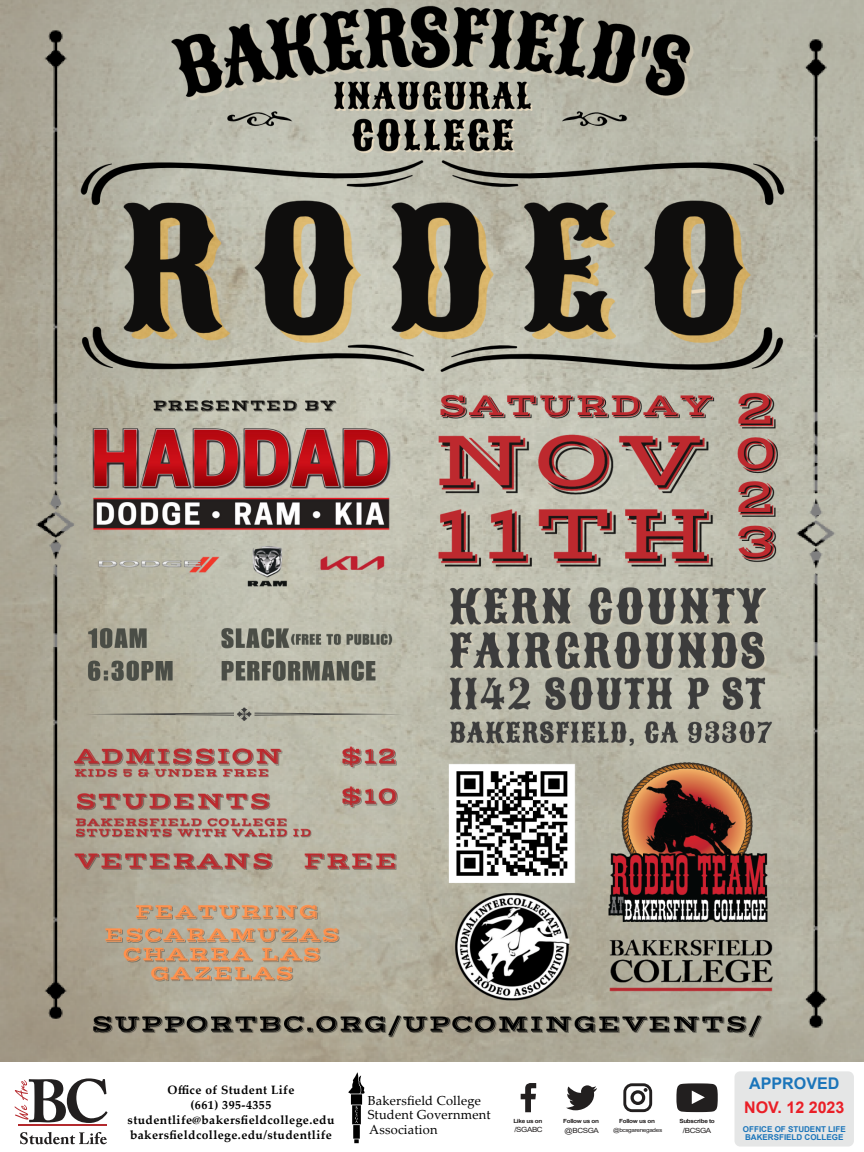
<style>
.page{position:relative;width:864px;height:1152px;background:#fff}
.page>*{position:absolute;margin:0;border:0;box-sizing:border-box;transform-origin:0 0}
.t1{font:700 16.1px "Arial";color:#ea1f27}
.t2{font:700 16.1px "Arial";color:#1b75ba}
.t3{font:13.1px/14.5px "Palatino Linotype";letter-spacing:.015em;color:#000}
.t4{font:700 12.1px/15.1px "Palatino Linotype";letter-spacing:.035em;color:#000;text-align:center}
.t5{font:700 8px/8px "Arial";color:#1b75ba}
.t6{font:7.1px "Arial";letter-spacing:-.05em;color:#221f1f;scale:1.13 1}
.t7{font:700 5.7px "Arial";letter-spacing:-.05em;color:#221f1f;scale:1.13 1}
.t8{font:5.7px "Arial";letter-spacing:-.055em;color:#221f1f;scale:1.13 1}
</style>
<div class="page">
<img style="left:0;top:0;width:864px;height:1062px">
<svg style="left:566px;top:1085px;width:31px;height:25px"></svg>
<svg style="left:521px;top:1083px;width:15px;height:29px"></svg>
<svg style="left:676px;top:1083px;width:42px;height:29px"></svg>
<svg style="left:623px;top:1083px;width:29px;height:29px"></svg>
<svg style="left:348px;top:1072px;width:17px;height:71px"></svg>
<div style="left:735px;top:1071px;width:119px;height:76px;background:#e5e6e6;border-radius:6px"></div>
<hr style="left:18px;top:1124px;width:89px;height:2px;background:#b3292d">
<svg style="left:20px;top:1132px;width:87px;height:12px"></svg>
<svg style="left:15px;top:1078px;width:93px;height:45px"></svg>
<p class="t4" style="left:128px;top:1081px;width:208px">Office of Student Life<br>(661) 395-4355 studentlife@bakersfieldcollege.edu bakersfieldcollege.edu/studentlife</p>
<p class="t3" style="left:368px;top:1092px;width:125px">Bakersfield College<br>Student Government<br>Association</p>
<p class="t7" style="left:513px;top:1117px;width:27px">Like us on</p>
<p class="t6" style="left:514px;top:1125px;width:27px">/SGABC</p>
<p class="t7" style="left:563px;top:1117px;width:33px">Follow us on</p>
<p class="t6" style="left:565px;top:1125px;width:32px">@BCSGA</p>
<p class="t7" style="left:619px;top:1117px;width:33px">Follow us on</p>
<p class="t8" style="left:613px;top:1127px;width:45px">@bcsgarenegades</p>
<p class="t7" style="left:679px;top:1117px;width:33px">Subscribe to</p>
<p class="t6" style="left:683px;top:1125px;width:27px">/BCSGA</p>
<h1 class="t2" style="left:749px;top:1072px;width:92px">APPROVED</h1>
<h1 class="t1" style="left:744px;top:1096px;width:102px">NOV. 12 2023</h1>
<p class="t5" style="left:743px;top:1125px;width:104px">OFFICE OF STUDENT LIFE<br>BAKERSFIELD COLLEGE</p>
</div>
